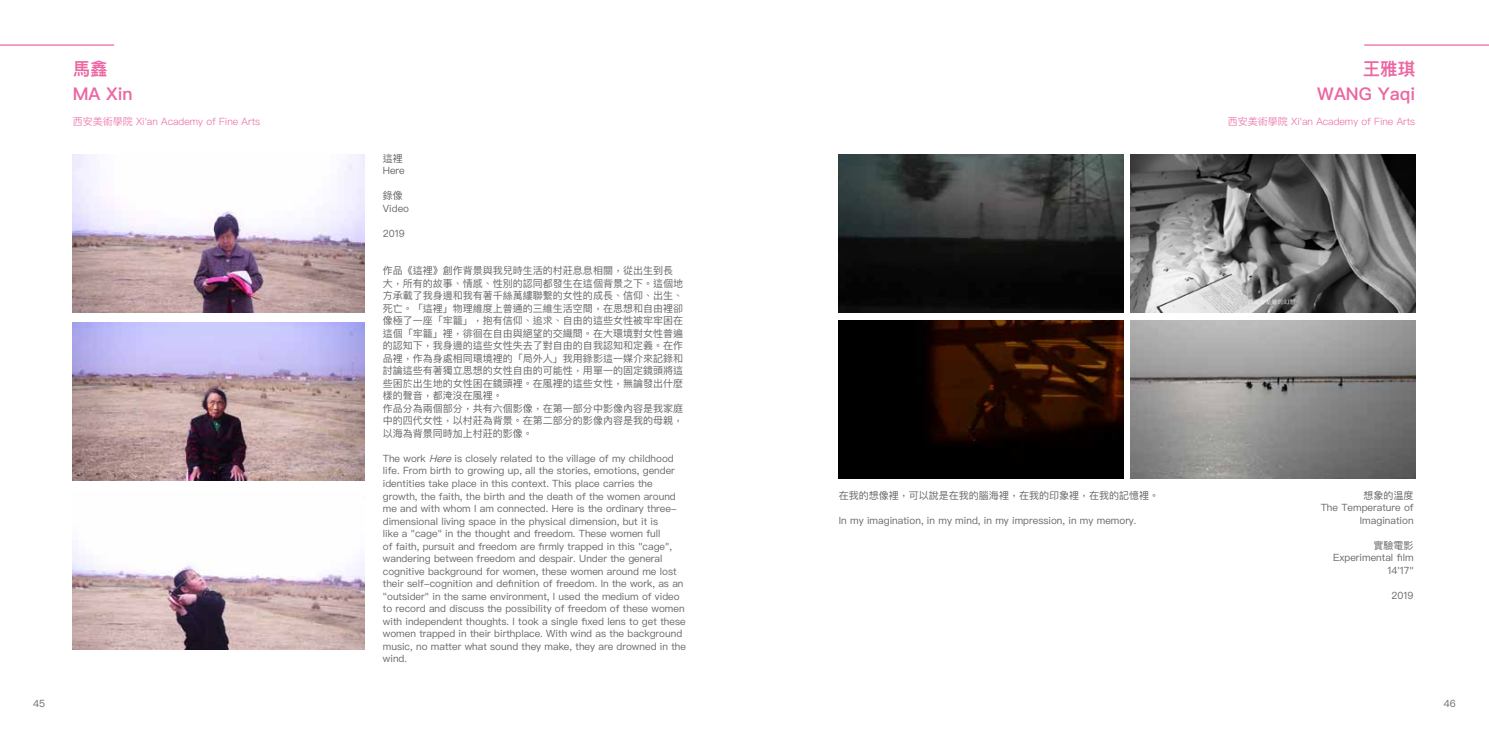
<style>
.page{position:relative;width:1489px;height:745px;background:#fff}
.page>*{position:absolute;margin:0;border:0;box-sizing:border-box;transform-origin:0 0}
.t1{font:600 17.5px/25px "Ping Fang HK";color:#ec66a2}
.t2{font:10px/12.5px "Ping Fang HK";color:#696769}
.t3{font:300 10px "Ping Fang HK";color:#ec66a2}
.s1{font-style:italic}
</style>
<div class="page">
<hr style="left:0;top:44px;width:114px;height:2px;background:#ec66a2">
<hr style="left:1363px;top:44px;width:125px;height:2px;background:#ec66a2">
<img style="left:73px;top:154px;width:291px;height:158px">
<img style="left:73px;top:322px;width:291px;height:158px">
<img style="left:73px;top:549px;width:291px;height:99px">
<img style="left:1130px;top:320px;width:284px;height:157px">
<img style="left:838px;top:154px;width:285px;height:158px">
<img style="left:838px;top:320px;width:285px;height:157px">
<img style="left:1130px;top:154px;width:284px;height:158px">
<h1 class="t1" style="left:73px;top:56px;width:62px">馬鑫<br>MA Xin</h1>
<p class="t3" style="left:73px;top:115px;width:189px">西安美術學院 Xi'an Academy of Fine Arts</p>
<p class="t2" style="left:383px;top:151px;width:23px">這裡<br>Here</p>
<p class="t2" style="left:383px;top:189px;width:28px">錄像<br>Video</p>
<p class="t2" style="left:383px;top:226px;width:24px">2019</p>
<p class="t2" style="left:383px;top:264px;width:301px">作品《這裡》創作背景與我兒時生活的村莊息息相關，從出生到長大，所有的故事、情感、性別的認同都發生在這個背景之下。這個地方承載了我身邊和我有著千絲萬縷聯繫的女性的成長、信仰、出生、死亡。「這裡」物理維度上普通的三維生活空間，在思想和自由裡卻像極了一座「牢籠」，抱有信仰、追求、自由的這些女性被牢牢困在這個「牢籠」裡，徘徊在自由與絕望的交織間。在大環境對女性普遍的認知下，我身邊的這些女性失去了對自由的自我認知和定義。在作品裡，作為身處相同環境裡的「局外人」我用錄影這一媒介來記錄和討論這些有著獨立思想的女性自由的可能性，用單一的固定鏡頭將這些困於出生地的女性困在鏡頭裡。在風裡的這些女性，無論發出什麼樣的聲音，都淹沒在風裡。<br>作品分為兩個部分，共有六個影像，在第一部分中影像內容是我家庭中的四代女性，以村莊為背景。在第二部分的影像內容是我的母親，以海為背景同時加上村莊的影像。</p>
<p class="t2" style="left:383px;top:451px;width:304px">The work <span class="s1">Here</span>is closely related to the village of my childhood life. From birth to growing up, all the stories, emotions, gender identities take place in this context. This place carries the growth, the faith, the birth and the death of the women around me and with whom I am connected. Here is the ordinary three&shy;dimensional living space in the physical dimension, but it is<br>like a "cage" in the thought and freedom. These women full<br>of faith, pursuit and freedom are firmly trapped in this "cage", wandering between freedom and despair. Under the general cognitive background for women, these women around me lost their self-cognition and definition of freedom. In the work, as an "outsider" in the same environment, I used the medium of video to record and discuss the possibility of freedom of these women with independent thoughts. I took a single fixed lens to get these women trapped in their birthplace. With wind as the background music, no matter what sound they make, they are drowned in the wind.</p>
<h1 class="t1" style="left:1317px;top:56px;width:99px;text-align:right">王雅琪<br>WANG Yaqi</h1>
<p class="t3" style="left:1227px;top:115px;width:189px">西安美術學院 Xi'an Academy of Fine Arts</p>
<p class="t2" style="left:838px;top:488px;width:321px">在我的想像裡，可以說是在我的腦海裡，在我的印象裡，在我的記憶裡。</p>
<p class="t2" style="left:838px;top:513px;width:299px">In my imagination, in my mind, in my impression, in my memory.</p>
<p class="t2" style="left:1320px;top:488px;width:94px;text-align:right">想象的温度<br>The Temperature of<br>Imagination</p>
<p class="t2" style="left:1332px;top:538px;width:82px;text-align:right">實驗電影<br>Experimental film<br>14'17"</p>
<p class="t2" style="left:1391px;top:588px;width:24px">2019</p>
<p class="t2" style="left:33px;top:696px;width:13px">45</p>
<p class="t2" style="left:1443px;top:696px;width:14px">46</p>
</div>
